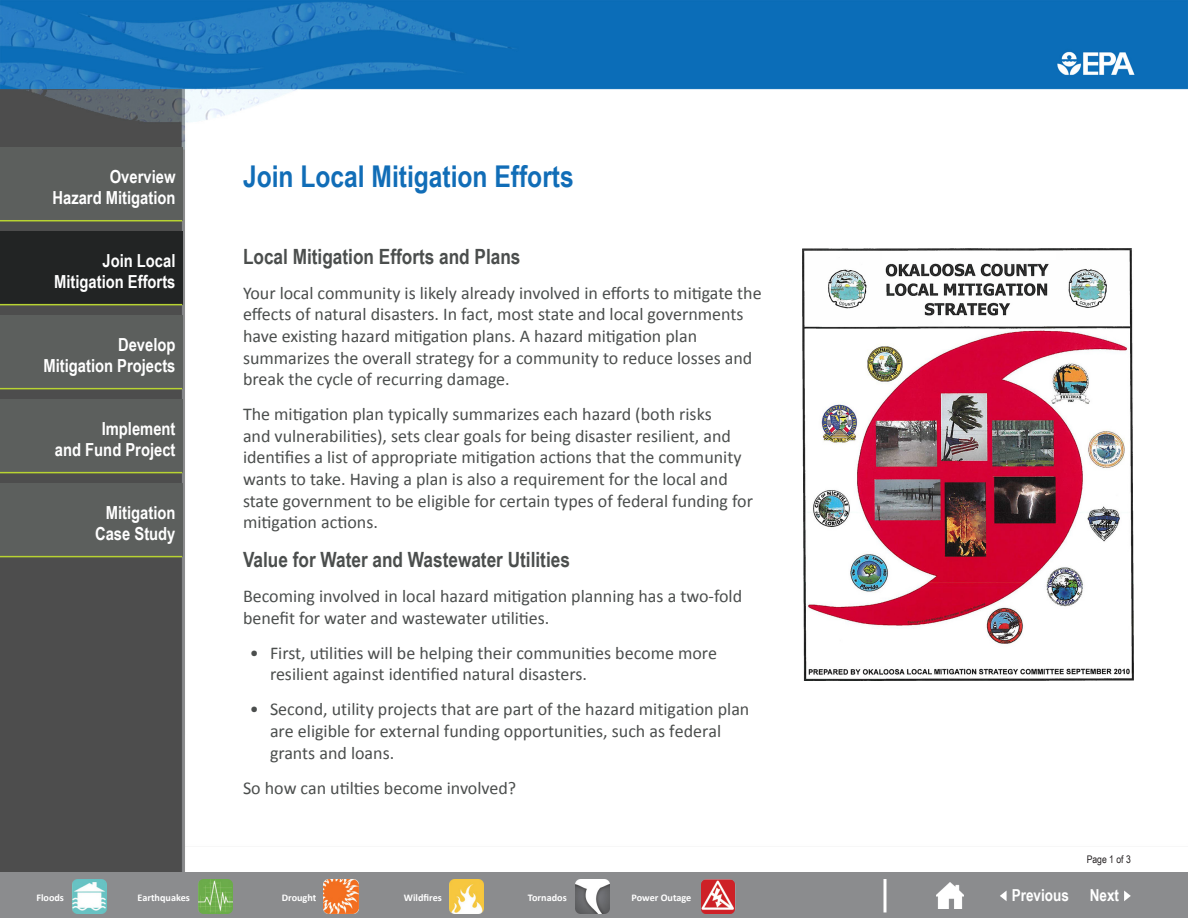
<style>
.page{position:relative;width:1188px;height:918px;background:#fff}
.page>*{position:absolute;margin:0;border:0;box-sizing:border-box;transform-origin:0 0}
.t1{font:700 30px "Arial Narrow";color:#116db7}
.t2{font:700 21px "Arial Narrow";color:#4b4e4d}
.t3{font:18px/21.6px "Calibri";color:#4b4e4d}
.t4{font:700 18px/21.6px "Arial Narrow";color:#fff;text-align:right}
.t5{font:700 16.5px "Arial Narrow";color:#fff}
.t6{font:10.5px "Arial Narrow";color:#231f20}
.t7{font:700 10.2px "Calibri";color:#fff}
</style>
<div class="page">
<img style="left:0;top:0;width:1188px;height:873px">
<div style="left:0;top:873px;width:1188px;height:45px;background:#8b8c8e"></div>
<div style="left:0;top:147px;width:182px;height:74px;background:#5c5f5d"></div>
<hr style="left:0;top:220px;width:182px;height:1px;background:#b8d332">
<div style="left:0;top:231px;width:182px;height:74px;background:#222424"></div>
<hr style="left:0;top:304px;width:182px;height:1px;background:#b8d332">
<div style="left:0;top:315px;width:182px;height:74px;background:#5c5f5d"></div>
<hr style="left:0;top:388px;width:182px;height:1px;background:#b8d332">
<div style="left:0;top:399px;width:182px;height:74px;background:#5c5f5d"></div>
<hr style="left:0;top:472px;width:182px;height:1px;background:#b8d332">
<div style="left:0;top:483px;width:182px;height:74px;background:#5c5f5d"></div>
<hr style="left:0;top:556px;width:182px;height:1px;background:#b8d332">
<img style="left:802px;top:248px;width:332px;height:432px">
<img style="left:324px;top:879px;width:34px;height:34px">
<img style="left:72px;top:879px;width:35px;height:34px">
<img style="left:198px;top:879px;width:34px;height:34px">
<img style="left:575px;top:879px;width:35px;height:34px">
<img style="left:701px;top:879px;width:35px;height:34px">
<img style="left:450px;top:879px;width:34px;height:34px">
<hr style="left:884px;top:879px;width:2px;height:33px;background:#fff">
<svg style="left:1000px;top:891px;width:7px;height:10px"></svg>
<svg style="left:1124px;top:891px;width:7px;height:10px"></svg>
<img style="left:936px;top:882px;width:27px;height:27px">
<p class="t4" style="left:110px;top:165px;width:67px">Overview</p>
<h2 class="t1" style="left:243px;top:154px;width:332px">Join Local Mitigation Efforts</h2>
<p class="t4" style="left:52px;top:186px;width:125px">Hazard Mitigation</p>
<p class="t4" style="left:54px;top:249px;width:123px">Join Local<br>Mitigation Efforts</p>
<p class="t4" style="left:43px;top:333px;width:134px">Develop<br>Mitigation Projects</p>
<p class="t4" style="left:55px;top:417px;width:122px">Implement<br>and Fund Project</p>
<p class="t4" style="left:95px;top:501px;width:82px;text-align:center">Mitigation<br>Case Study</p>
<h3 class="t2" style="left:243px;top:240px;width:279px">Local Mitigation Efforts and Plans</h3>
<p class="t3" style="left:243px;top:282px;width:520px">Your local community is likely already involved in efforts to mitigate the effects of natural disasters. In fact, most state and local governments have existing hazard mitigation plans. A hazard mitigation plan summarizes the overall strategy for a community to reduce losses and break the cycle of recurring damage.</p>
<p class="t3" style="left:243px;top:404px;width:512px">The mitigation plan typically summarizes each hazard (both risks<br>and vulnerabilities), sets clear goals for being disaster resilient, and identifies a list of appropriate mitigation actions that the community wants to take. Having a plan is also a requirement for the local and state government to be eligible for certain types of federal funding for mitigation actions.</p>
<h3 class="t2" style="left:243px;top:544px;width:328px">Value for Water and Wastewater Utilities</h3>
<p class="t3" style="left:243px;top:585px;width:501px">Becoming involved in local hazard mitigation planning has a two-fold benefit for water and wastewater utilities.</p>
<p class="t3" style="left:270px;top:642px;width:448px;text-indent:-20px">• First, utilities will be helping their communities become more resilient against identified natural disasters.</p>
<p class="t3" style="left:270px;top:699px;width:481px;text-indent:-20px">• Second, utility projects that are part of the hazard mitigation plan are eligible for external funding opportunities, such as federal grants and loans.</p>
<p class="t3" style="left:243px;top:777px;width:275px">So how can utilties become involved?</p>
<p class="t6" style="left:1087px;top:851px;width:46px">Page 1 of 3</p>
<p class="t7" style="left:36px;top:891px;width:29px">Floods</p>
<p class="t7" style="left:138px;top:891px;width:54px">Earthquakes</p>
<p class="t7" style="left:282px;top:891px;width:36px">Drought</p>
<p class="t7" style="left:404px;top:891px;width:40px">Wildfires</p>
<p class="t7" style="left:528px;top:891px;width:40px">Tornados</p>
<p class="t7" style="left:631px;top:891px;width:61px">Power Outage</p>
<p class="t5" style="left:1012px;top:883px;width:59px">Previous</p>
<p class="t5" style="left:1090px;top:883px;width:31px">Next</p>
</div>
